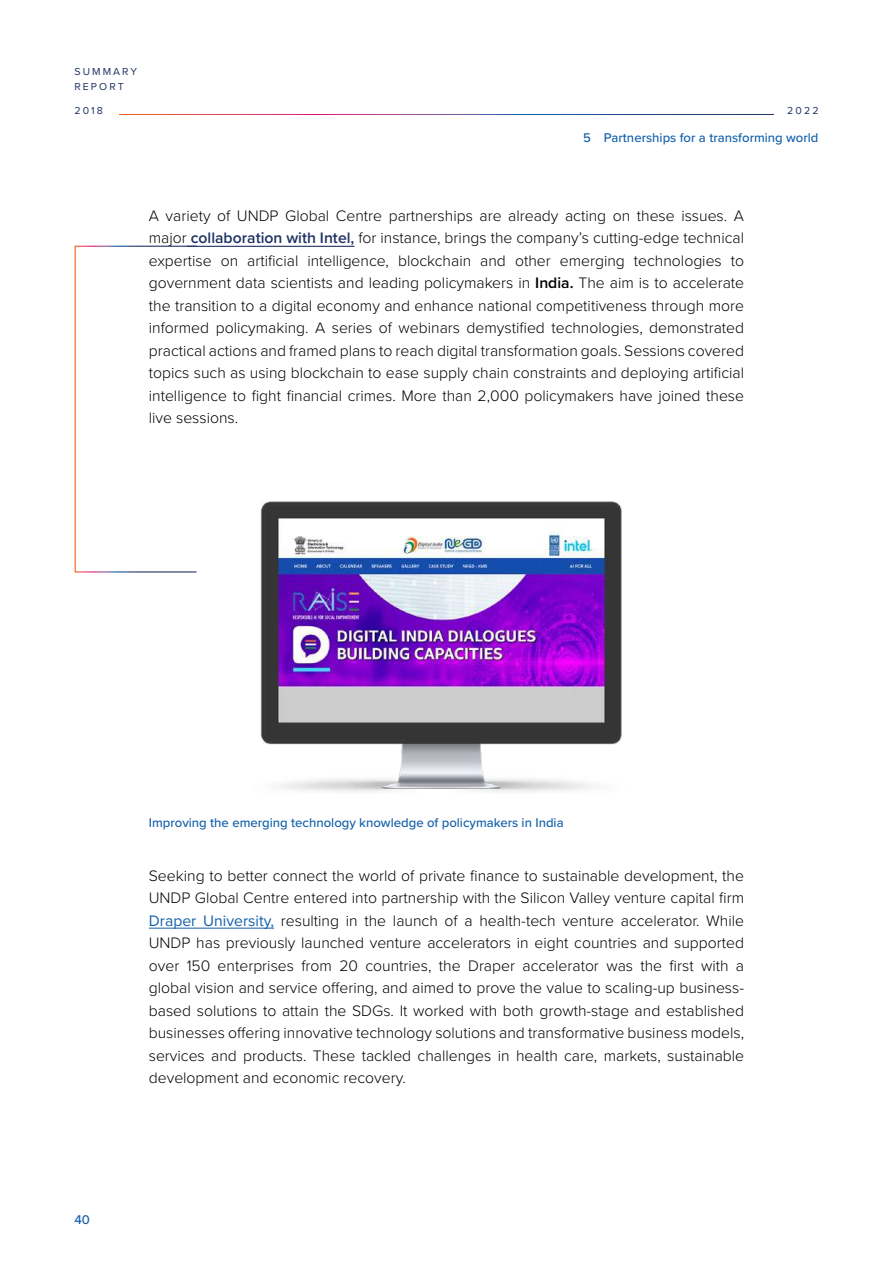
<style>
.page{position:relative;width:893px;height:1263px;background:#fff}
.page>*{position:absolute;margin:0;border:0;box-sizing:border-box;transform-origin:0 0}
.t1{font:300 15.75px/22.5px "Proxima Nova";color:#000;text-align:justify}
.t2{font:500 13.2px "Proxima Nova";color:#1260aa}
.t3{font:10.5px/15.8px "Proxima Nova";letter-spacing:.2em;color:#1f3262}
.s1{font-weight:600;color:#1f3262}
.s2{font-weight:600}
.s3{font-weight:400;color:#1260aa}
</style>
<div class="page">
<hr style="left:187px;top:246px;width:167px;height:1px;background:#1f3262">
<hr style="left:149px;top:928px;width:125px;height:1px;background:#1260aa">
<div style="left:75px;top:246px;width:122px;height:326px;border:1px solid #fff"></div>
<img style="left:260px;top:501px;width:362px;height:291px">
<p class="t3" style="left:74px;top:63px;width:64px">SUMMARY<br>REPORT</p>
<p class="t3" style="left:74px;top:102px;width:30px">2018</p>
<p class="t3" style="left:787px;top:102px;width:33px">2022</p>
<p class="t2" style="left:583px;top:128px;width:237px">5 Partnerships for a transforming world</p>
<p class="t1" style="left:149px;top:203px;width:597px">A variety of UNDP Global Centre partnerships are already acting on these issues. A major <span class="s1">collaboration with Intel,</span> for instance, brings the company’s cutting-edge technical expertise on artificial intelligence, blockchain and other emerging technologies to government data scientists and leading policymakers in <span class="s2">India.</span> The aim is to accelerate the transition to a digital economy and enhance national competitiveness through more informed policymaking. A series of webinars demystified technologies, demonstrated practical actions and framed plans to reach digital transformation goals. Sessions covered topics such as using blockchain to ease supply chain constraints and deploying artificial intelligence to fight financial crimes. More than 2,000 policymakers have joined these live sessions.</p>
<p class="t2" style="left:149px;top:813px;width:416px">Improving the emerging technology knowledge of policymakers in India</p>
<p class="t2" style="left:74px;top:1209px;width:17px">40</p>
<p class="t1" style="left:149px;top:863px;width:597px">Seeking to better connect the world of private finance to sustainable development, the UNDP Global Centre entered into partnership with the Silicon Valley venture capital firm <span class="s3">Draper University,</span> resulting in the launch of a health-tech venture accelerator. While UNDP has previously launched venture accelerators in eight countries and supported over 150 enterprises from 20 countries, the Draper accelerator was the first with a global vision and service offering, and aimed to prove the value to scaling-up business&shy;based solutions to attain the SDGs. It worked with both growth-stage and established businesses offering innovative technology solutions and transformative business models, services and products. These tackled challenges in health care, markets, sustainable development and economic recovery.</p>
</div>
